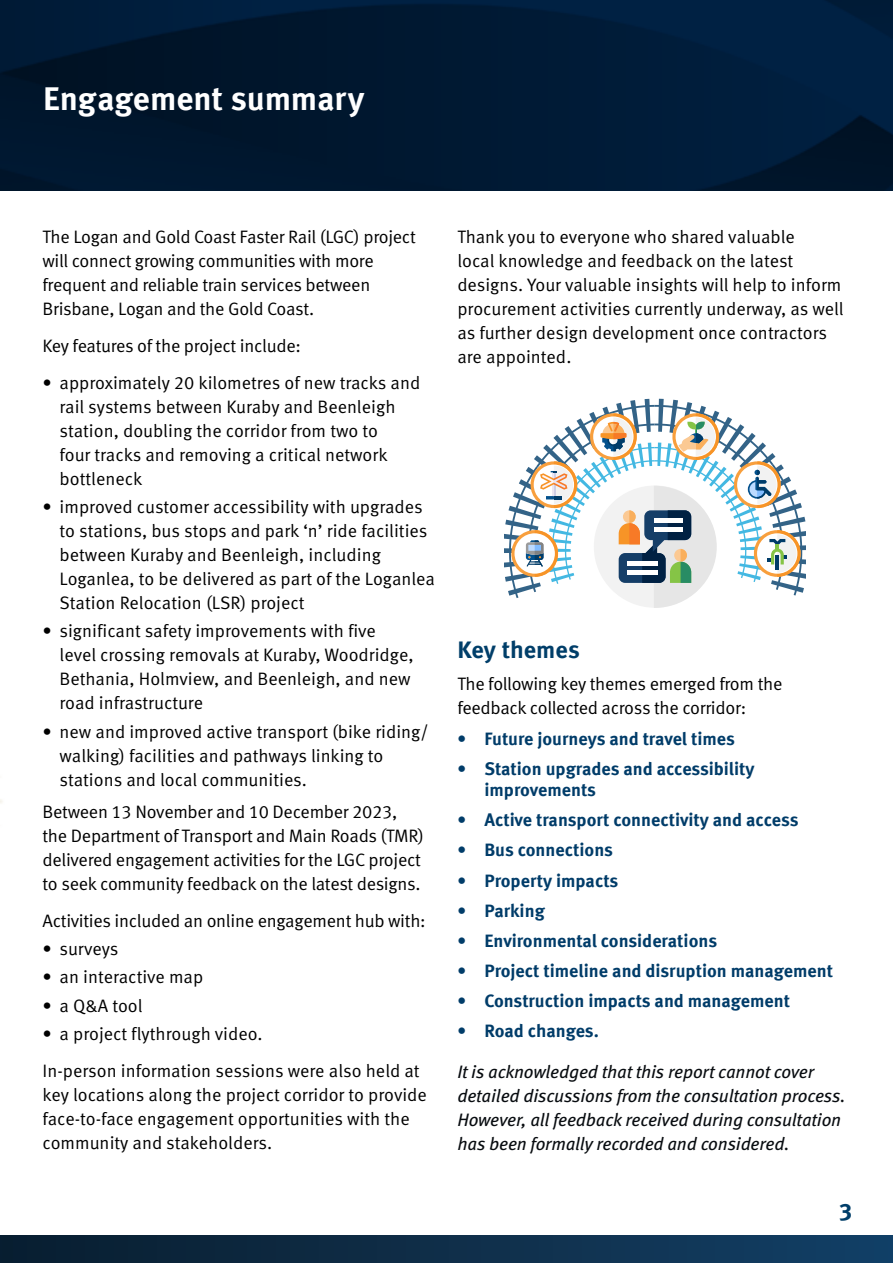
<style>
.page{position:relative;width:893px;height:1263px;background:#fff}
.page>*{position:absolute;margin:0;border:0;box-sizing:border-box;transform-origin:0 0}
.Heading_2{font:700 33px "Meta Pro";letter-spacing:-.005em;color:#fff}
.Heading_3{font:700 24px "Meta Pro";letter-spacing:-.005em;color:#003e69}
.Body{font:18px/24px "Meta Pro Norm";letter-spacing:-.005em;color:#000}
.H4_dark{font:700 18px/21.6px "Meta Pro";color:#003c69}
.Body-2{font:italic 18px/24px "Meta Pro";letter-spacing:-.01em;color:#080c10}
</style>
<div class="page">
<div style="left:0;top:1235px;width:893px;height:28px;background:linear-gradient(to right,#091d2e,#133f65)"></div>
<img style="left:0;top:0;width:893px;height:191px">
<img style="left:0;top:799px;width:13px;height:464px">
<svg style="left:504px;top:399px;width:302px;height:209px"></svg>
<hr style="left:654px;top:519px;width:29px;height:4px;background:#fff">
<div style="left:654px;top:527px;width:29px;height:5px;background:#fff"></div>
<p class="Heading_2" style="left:43px;top:73px;width:323px">Engagement summary</p>
<p class="Body" style="left:43px;top:224px;width:375px">The Logan and Gold Coast Faster Rail (LGC) project will connect growing communities with more frequent and reliable train services between Brisbane, Logan and the Gold Coast.</p>
<p class="Body" style="left:43px;top:333px;width:260px">Key features of the project include:</p>
<p class="Body" style="left:60px;top:369px;width:362px;text-indent:-17px">• approximately 20 kilometres of new tracks and rail systems between Kuraby and Beenleigh station, doubling the corridor from two to<br>four tracks and removing a critical network bottleneck</p>
<p class="Body" style="left:60px;top:494px;width:377px;text-indent:-17px">• improved customer accessibility with upgrades to stations, bus stops and park ‘n’ ride facilities between Kuraby and Beenleigh, including Loganlea, to be delivered as part of the Loganlea Station Relocation (LSR) project</p>
<p class="Body" style="left:60px;top:618px;width:356px;text-indent:-17px">• significant safety improvements with five level crossing removals at Kuraby, Woodridge, Bethania, Holmview, and Beenleigh, and new road infrastructure</p>
<p class="Body" style="left:60px;top:718px;width:371px;text-indent:-17px">• new and improved active transport (bike riding/ walking) facilities and pathways linking to stations and local communities.</p>
<p class="Body" style="left:43px;top:799px;width:383px">Between 13 November and 10 December 2023, the Department of Transport and Main Roads (TMR) delivered engagement activities for the LGC project to seek community feedback on the latest designs.</p>
<p class="Body" style="left:43px;top:907px;width:385px">Activities included an online engagement hub with:</p>
<p class="Body" style="left:43px;top:936px;width:77px">• surveys</p>
<p class="Body" style="left:43px;top:964px;width:162px">• an interactive map</p>
<p class="Body" style="left:43px;top:992px;width:102px">• a Q&amp;A tool</p>
<p class="Body" style="left:43px;top:1020px;width:222px">• a project flythrough video.</p>
<p class="Body" style="left:43px;top:1057px;width:386px">In-person information sessions were also held at key locations along the project corridor to provide face-to-face engagement opportunities with the community and stakeholders.</p>
<p class="Body" style="left:457px;top:224px;width:388px">Thank you to everyone who shared valuable<br>local knowledge and feedback on the latest designs. Your valuable insights will help to inform procurement activities currently underway, as well as further design development once contractors are appointed.</p>
<p class="Heading_3" style="left:457px;top:631px;width:124px">Key themes</p>
<p class="Body" style="left:457px;top:671px;width:327px">The following key themes emerged from the feedback collected across the corridor:</p>
<p class="H4_dark" style="left:457px;top:726px;width:279px">• Future journeys and travel times</p>
<p class="H4_dark" style="left:484px;top:756px;width:272px;text-indent:-27px">• Station upgrades and accessibility improvements</p>
<p class="H4_dark" style="left:457px;top:808px;width:343px">• Active transport connectivity and access</p>
<p class="H4_dark" style="left:457px;top:838px;width:157px">• Bus connections</p>
<p class="H4_dark" style="left:457px;top:868px;width:163px">• Property impacts</p>
<p class="H4_dark" style="left:457px;top:898px;width:89px">• Parking</p>
<p class="H4_dark" style="left:457px;top:929px;width:261px">• Environmental considerations</p>
<p class="H4_dark" style="left:457px;top:959px;width:377px">• Project timeline and disruption management</p>
<p class="H4_dark" style="left:457px;top:989px;width:334px">• Construction impacts and management</p>
<p class="H4_dark" style="left:457px;top:1019px;width:143px">• Road changes.</p>
<p class="Body-2" style="left:457px;top:1059px;width:390px">It is acknowledged that this report cannot cover detailed discussions from the consultation process.<br>However, all feedback received during consultation has been formally recorded and considered.</p>
<h2 class="Heading_3" style="left:839px;top:1193px;width:15px">3</h2>
</div>
